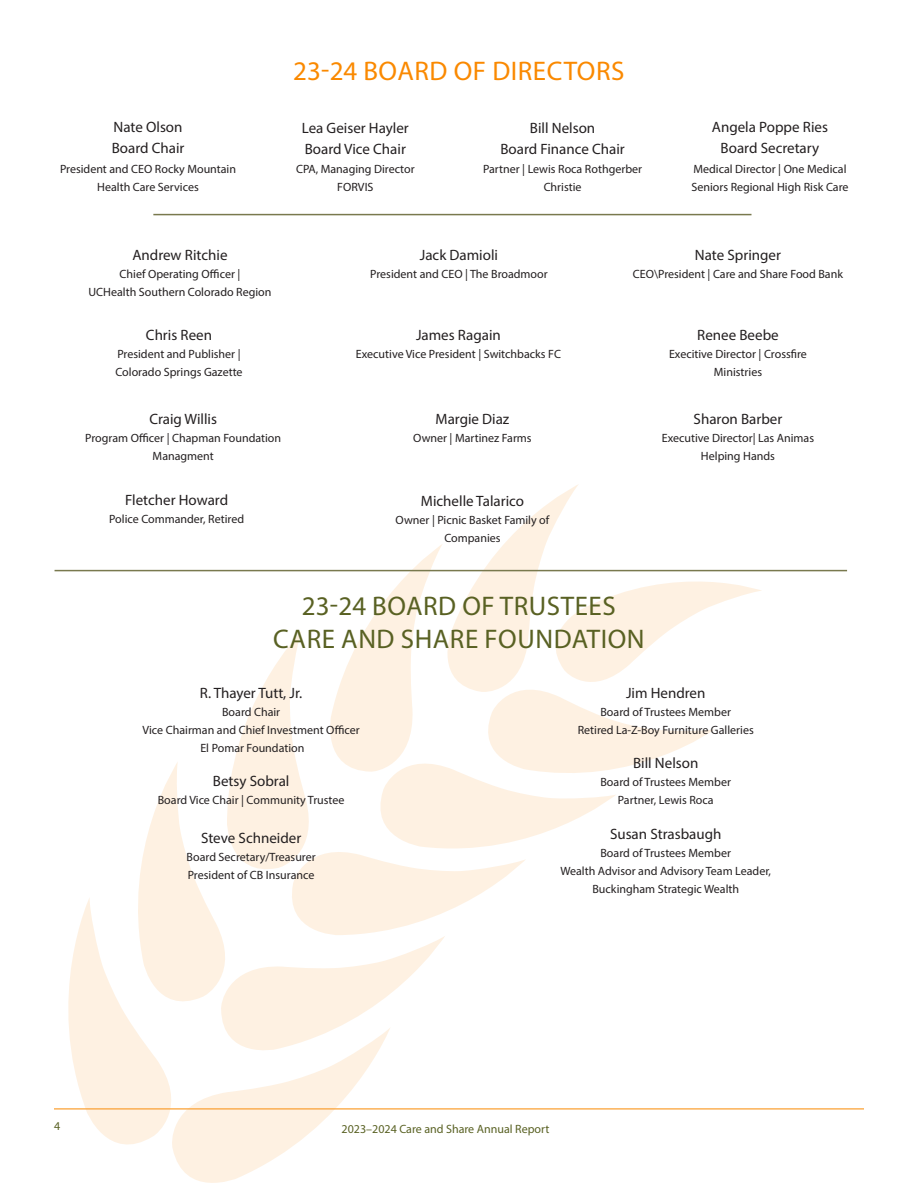
<style>
.page{position:relative;width:918px;height:1188px;background:#fff}
.page>*{position:absolute;margin:0;border:0;box-sizing:border-box;transform-origin:0 0}
.t1{font:27px/33px "Myriad Pro";letter-spacing:.02em;color:#596123;text-align:center}
.t2{font:27px "Myriad Pro";letter-spacing:.02em;color:#fa8900}
.Board_Name{font:15px/21px "Myriad Pro";color:#231f20;text-align:center}
.Board_Position{font:12px/18px "Myriad Pro";color:#231f20;text-align:center}
.Board_Position-2{font:12px "Myriad Pro";color:#596123}
</style>
<div class="page">
<hr style="left:54px;top:1109px;width:810px;height:1px;background:#fa8900">
<svg style="left:54px;top:485px;width:708px;height:698px"></svg>
<hr style="left:55px;top:570px;width:792px;height:1px;background:#79794e">
<div style="left:333px;top:1116px;width:267px;height:16px;background:#fff"></div>
<hr style="left:153px;top:214px;width:599px;height:1px;background:#79794e">
<p class="Board_Name" style="left:114px;top:116px;width:70px">Nate Olson</p>
<p class="Board_Name" style="left:112px;top:137px;width:74px">Board Chair</p>
<p class="Board_Position" style="left:60px;top:159px;width:178px">President and CEO Rocky Mountain<br>Health Care Services</p>
<p class="t2" style="left:293px;top:54px;width:333px">23-24 BOARD OF DIRECTORS</p>
<p class="Board_Name" style="left:302px;top:117px;width:109px">Lea Geiser Hayler</p>
<p class="Board_Name" style="left:305px;top:138px;width:103px">Board Vice Chair</p>
<p class="Board_Position" style="left:296px;top:160px;width:120px">CPA, Managing Director<br>FORVIS</p>
<p class="Board_Name" style="left:500px;top:117px;width:126px">Bill Nelson<br>Board Finance Chair</p>
<p class="Board_Position" style="left:483px;top:160px;width:161px">Partner | Lewis Roca Rothgerber<br>Christie</p>
<p class="Board_Name" style="left:712px;top:116px;width:118px">Angela Poppe Ries</p>
<p class="Board_Name" style="left:721px;top:137px;width:100px">Board Secretary</p>
<p class="Board_Position" style="left:691px;top:159px;width:159px;text-align:left">Medical Director | One Medical<br>Seniors Regional High Risk Care</p>
<p class="Board_Name" style="left:132px;top:244px;width:97px">Andrew Ritchie</p>
<p class="Board_Position" style="left:120px;top:264px;width:122px">Chief Operating Officer |</p>
<p class="Board_Position" style="left:89px;top:282px;width:184px">UCHealth Southern Colorado Region</p>
<p class="Board_Name" style="left:146px;top:324px;width:68px">Chris Reen</p>
<p class="Board_Position" style="left:115px;top:345px;width:129px;text-align:left">President and Publisher |<br>Colorado Springs Gazette</p>
<p class="Board_Name" style="left:149px;top:408px;width:69px">Craig Willis</p>
<p class="Board_Position" style="left:85px;top:428px;width:197px">Program Officer | Chapman Foundation<br>Managment</p>
<p class="Board_Name" style="left:125px;top:489px;width:104px">Fletcher Howard</p>
<p class="Board_Position" style="left:109px;top:510px;width:137px">Police Commander, Retired</p>
<p class="Board_Name" style="left:420px;top:244px;width:80px">Jack Damioli</p>
<p class="Board_Position" style="left:370px;top:264px;width:179px">President and CEO | The Broadmoor</p>
<p class="Board_Name" style="left:416px;top:324px;width:86px">James Ragain</p>
<p class="Board_Position" style="left:356px;top:345px;width:207px">Executive Vice President | Switchbacks FC</p>
<p class="Board_Name" style="left:436px;top:408px;width:75px">Margie Diaz</p>
<p class="Board_Position" style="left:413px;top:428px;width:120px">Owner | Martinez Farms</p>
<p class="Board_Name" style="left:421px;top:490px;width:105px">Michelle Talarico</p>
<p class="Board_Position" style="left:396px;top:510px;width:155px">Owner | Picnic Basket Family of<br>Companies</p>
<p class="Board_Name" style="left:695px;top:244px;width:88px">Nate Springer</p>
<p class="Board_Position" style="left:633px;top:264px;width:212px">CEO\President | Care and Share Food Bank</p>
<p class="Board_Name" style="left:697px;top:324px;width:83px">Renee Beebe</p>
<p class="Board_Position" style="left:669px;top:345px;width:139px">Execitive Director | Crossfire<br>Ministries</p>
<p class="Board_Name" style="left:694px;top:408px;width:90px">Sharon Barber</p>
<p class="Board_Position" style="left:662px;top:428px;width:154px">Executive Director| Las Animas<br>Helping Hands</p>
<p class="t1" style="left:273px;top:589px;width:373px">23-24 BOARD OF TRUSTEES<br>CARE AND SHARE FOUNDATION</p>
<p class="Board_Name" style="left:200px;top:682px;width:104px">R. Thayer Tutt, Jr.</p>
<p class="Board_Position" style="left:222px;top:703px;width:60px">Board Chair</p>
<p class="Board_Position" style="left:143px;top:721px;width:219px">Vice Chairman and Chief Investment Officer<br>El Pomar Foundation</p>
<p class="Board_Name" style="left:213px;top:771px;width:78px">Betsy Sobral</p>
<p class="Board_Position" style="left:158px;top:791px;width:188px">Board Vice Chair | Community Trustee</p>
<p class="Board_Name" style="left:201px;top:828px;width:102px">Steve Schneider</p>
<p class="Board_Position" style="left:187px;top:848px;width:131px;text-align:left">Board Secretary/Treasurer<br>President of CB Insurance</p>
<p class="Board_Name" style="left:626px;top:682px;width:81px">Jim Hendren</p>
<p class="Board_Position" style="left:600px;top:703px;width:132px">Board of Trustees Member</p>
<p class="Board_Position" style="left:578px;top:721px;width:178px">Retired La-Z-Boy Furniture Galleries</p>
<p class="Board_Name" style="left:633px;top:753px;width:67px">Bill Nelson</p>
<p class="Board_Position" style="left:600px;top:773px;width:132px">Board of Trustees Member</p>
<p class="Board_Position" style="left:618px;top:791px;width:97px">Partner, Lewis Roca</p>
<p class="Board_Name" style="left:610px;top:823px;width:113px">Susan Strasbaugh</p>
<p class="Board_Position" style="left:600px;top:844px;width:132px">Board of Trustees Member</p>
<p class="Board_Position" style="left:560px;top:862px;width:212px">Wealth Advisor and Advisory Team Leader,<br>Buckingham Strategic Wealth</p>
<p class="Board_Position-2" style="left:54px;top:1118px;width:8px">4</p>
<p class="Board_Position-2" style="left:355px;top:1118px;width:209px">2021–2022 Care and Share Annual Report</p>
<p class="Board_Position-2" style="left:342px;top:1122px;width:209px">2023–2024 Care and Share Annual Report</p>
</div>
